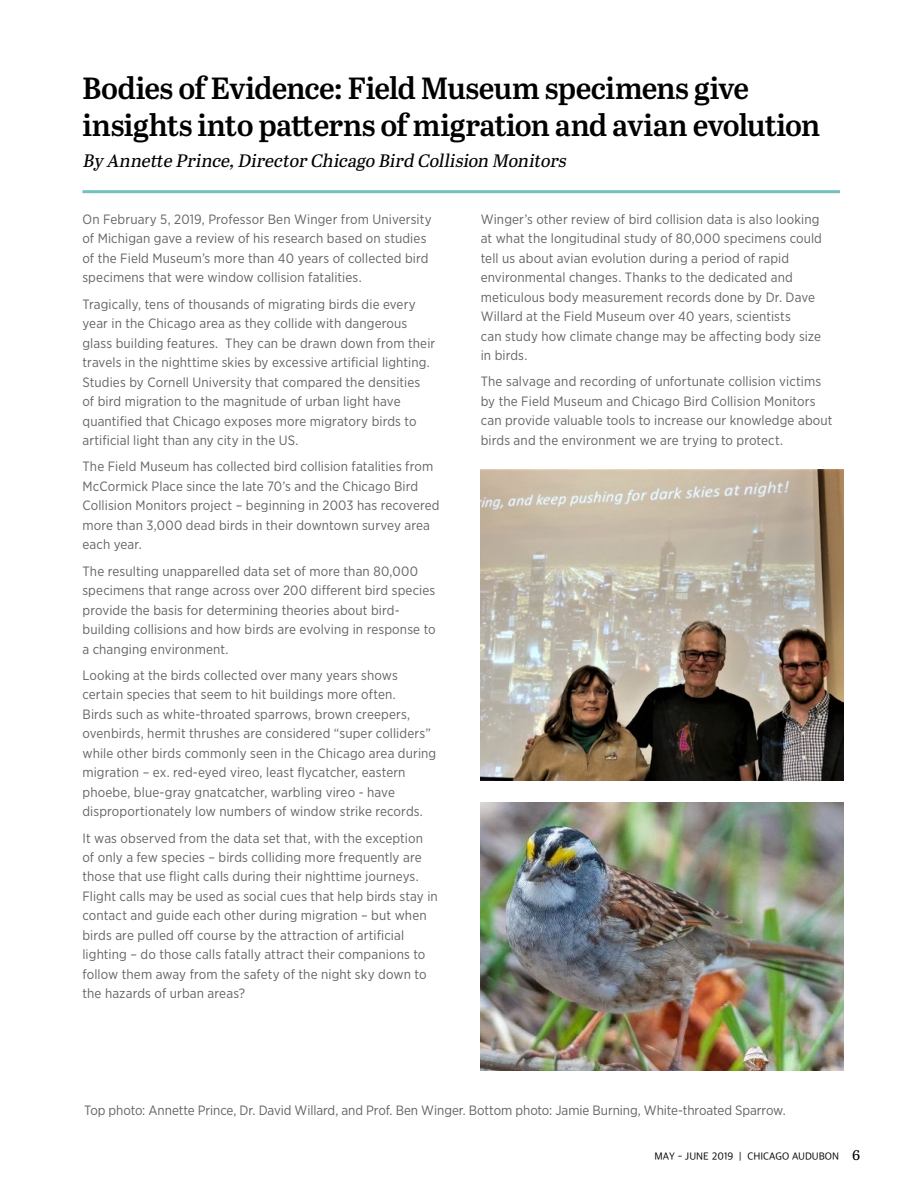
<style>
.page{position:relative;width:918px;height:1188px;background:#fff}
.page>*{position:absolute;margin:0;border:0;box-sizing:border-box;transform-origin:0 0}
.t1{font:600 30.6px/36.8px "Abril Text";letter-spacing:-.02em;color:#000}
.t2{font:italic 18px "Abril Text";color:#000}
.t3{font:13.5px/19.5px "Gotham Narrow";letter-spacing:.005em;color:#636466}
.t4{font:10.5px "Apple SD Gothic Neo";color:#000}
.s1{font-family:"Abril Text";font-size:15px}
</style>
<div class="page">
<hr style="left:82px;top:190px;width:758px;height:3px;background:#71c1be">
<img style="left:481px;top:469px;width:363px;height:312px">
<img style="left:481px;top:803px;width:363px;height:268px">
<h1 class="t1" style="left:82px;top:69px;width:739px">Bodies of Evidence: Field Museum specimens give insights into patterns of migration and avian evolution</h1>
<h2 class="t2" style="left:82px;top:148px;width:489px">By Annette Prince,Director Chicago Bird Collision Monitors</h2>
<p class="t3" style="left:82px;top:209px;width:351px">On February 5, 2019, Professor Ben Winger from University of Michigan gave a review of his research based on studies of the Field Museum’s more than 40 years of collected bird specimens that were window collision fatalities.</p>
<p class="t3" style="left:82px;top:294px;width:354px">Tragically, tens of thousands of migrating birds die every year in the Chicago area as they collide with dangerous glass building features. They can be drawn down from their travels in the nighttime skies by excessive artificial lighting.<br>Studies by Cornell University that compared the densities of bird migration to the magnitude of urban light have quantified that Chicago exposes more migratory birds to artificial light than any city in the US.</p>
<p class="t3" style="left:82px;top:457px;width:359px">The Field Museum has collected bird collision fatalities from McCormick Place since the late 70’s and the Chicago Bird Collision Monitors project – beginning in 2003 has recovered more than 3,000 dead birds in their downtown survey area each year.</p>
<p class="t3" style="left:82px;top:561px;width:355px">The resulting unapparelled data set of more than 80,000 specimens that range across over 200 different bird species provide the basis for determining theories about bird&shy;building collisions and how birds are evolving in response to a changing environment.</p>
<p class="t3" style="left:82px;top:665px;width:355px">Looking at the birds collected over many years shows certain species that seem to hit buildings more often.<br>Birds such as white-throated sparrows, brown creepers, ovenbirds, hermit thrushes are considered “super colliders” while other birds commonly seen in the Chicago area during migration – ex. red-eyed vireo, least flycatcher, eastern phoebe, blue-gray gnatcatcher, warbling vireo - have disproportionately low numbers of window strike records.</p>
<p class="t3" style="left:82px;top:828px;width:357px">It was observed from the data set that, with the exception of only a few species – birds colliding more frequently are those that use flight calls during their nighttime journeys.<br>Flight calls may be used as social cues that help birds stay in contact and guide each other during migration – but when birds are pulled off course by the attraction of artificial lighting – do those calls fatally attract their companions to follow them away from the safety of the night sky down to the hazards of urban areas?</p>
<p class="t3" style="left:481px;top:209px;width:343px">Winger’s other review of bird collision data is also looking at what the longitudinal study of 80,000 specimens could tell us about avian evolution during a period of rapid environmental changes. Thanks to the dedicated and meticulous body measurement records done by Dr. Dave Willard at the Field Museum over 40 years, scientists<br>can study how climate change may be affecting body size in birds.</p>
<p class="t3" style="left:481px;top:372px;width:353px">The salvage and recording of unfortunate collision victims by the Field Museum and Chicago Bird Collision Monitors can provide valuable tools to increase our knowledge about birds and the environment we are trying to protect.</p>
<p class="t3" style="left:84px;top:1100px;width:703px">Top photo: Annette Prince, Dr. David Willard, and Prof. Ben Winger. Bottom photo: Jamie Burning, White-throated Sparrow.</p>
<p class="t4" style="left:654px;top:1150px;width:207px">MAY - JUNE 2019 | CHICAGO AUDUBON <span class="s1">6</span></p>
</div>
